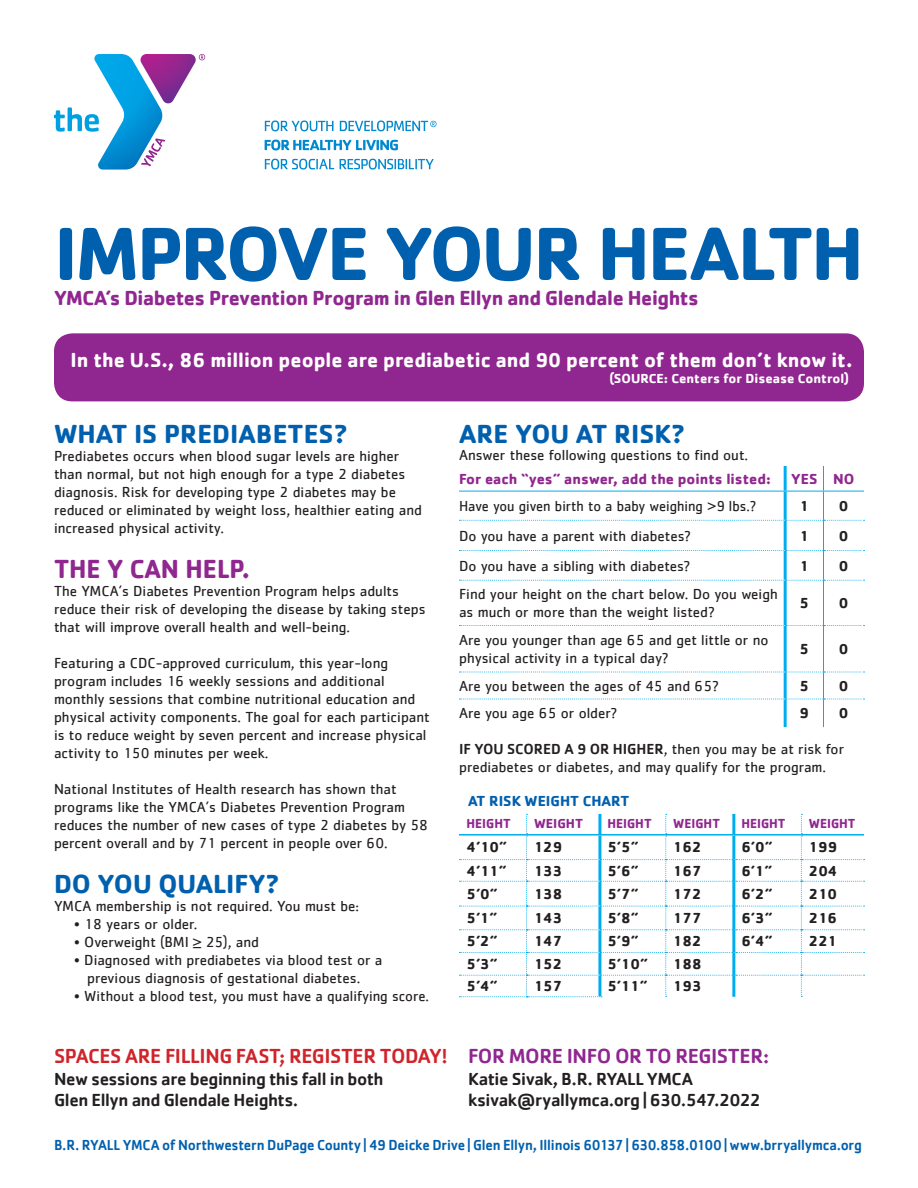
<style>
.page{position:relative;width:918px;height:1188px;background:#fff}
.page>*{position:absolute;margin:0;border:0;box-sizing:border-box;transform-origin:0 0}
.t1{font:700 78px "Cachet";letter-spacing:-.035em;color:#0160ae}
.t2{font:700 27px "Cachet";color:#0160ae}
.t3{font:700 27px "Cachet";color:#90268f;scale:.95 1}
.t4{font:700 21px "Cachet";color:#fff}
.t5{font:700 21px "Cachet";letter-spacing:-.02em;color:#90268f}
.t6{font:500 21px "Cachet";letter-spacing:-.02em;color:#d1232a}
.t7{font:500 21px "Cachet";letter-spacing:-.02em;color:#90268f}
.t8{font:500 18px/21.6px "Cachet";letter-spacing:-.02em;color:#231f20}
.t9{font:15px/18px "Cachet";color:#231f20}
.t10{font:700 15px "Cachet";color:#231f20}
.t11{font:500 15px "Cachet";letter-spacing:-.015em;color:#0160ae;scale:.95 1}
.t12{font:700 15px "Cachet";color:#90268f}
.t13{font:15px "Cachet";color:#231f20;scale:.96 1}
.t14{font:700 15px "Cachet";color:#0160ae}
.t15{font:700 13.5px "Cachet";color:#fff}
.t16{font:700 13.5px "Cachet";color:#90268f;scale:.95 1}
.t17{font:700 13.5px "Cachet";color:#90268f}
.s1{font-weight:500}
</style>
<div class="page">
<svg style="left:54px;top:54px;width:151px;height:116px"></svg>
<svg style="left:265px;top:121px;width:69px;height:10px"></svg>
<svg style="left:265px;top:140px;width:133px;height:10px"></svg>
<svg style="left:265px;top:159px;width:69px;height:11px"></svg>
<svg style="left:340px;top:159px;width:94px;height:11px"></svg>
<svg style="left:340px;top:121px;width:97px;height:10px"></svg>
<div style="left:54px;top:333px;width:810px;height:68px;background:#90268f;border-radius:18px"></div>
<hr style="left:823px;top:581px;width:1px;height:44px;background:#00aeef">
<hr style="left:823px;top:626px;width:1px;height:46px;background:#00aeef">
<hr style="left:784px;top:581px;width:3px;height:44px;background:#00aeef">
<hr style="left:784px;top:626px;width:3px;height:46px;background:#00aeef">
<svg style="left:459px;top:466px;width:406px;height:115px"></svg>
<svg style="left:459px;top:625px;width:406px;height:1px"></svg>
<svg style="left:459px;top:672px;width:406px;height:55px"></svg>
<hr style="left:784px;top:466px;width:3px;height:25px;background:#00aeef">
<svg style="left:459px;top:814px;width:406px;height:183px"></svg>
<h1 class="t1" style="left:54px;top:203px;width:811px">IMPROVE YOUR HEALTH</h1>
<h3 class="t5" style="left:54px;top:285px;width:646px">YMCA’s Diabetes Prevention Program in Glen Ellyn and Glendale Heights</h3>
<h3 class="t4" style="left:70px;top:346px;width:784px">In the U.S., 86 million people are prediabetic and 90 percent of them don’t know it.</h3>
<p class="t15" style="left:609px;top:370px;width:241px">(SOURCE: Centers for Disease Control)</p>
<h2 class="t2" style="left:54px;top:417px;width:295px">WHAT IS PREDIABETES?</h2>
<p class="t9" style="left:54px;top:447px;width:369px">Prediabetes occurs when blood sugar levels are higher than normal, but not high enough for a type 2 diabetes diagnosis. Risk for developing type 2 diabetes may be reduced or eliminated by weight loss, healthier eating and increased physical activity.</p>
<h2 class="t3" style="left:54px;top:552px;width:208px">THE Y CAN HELP.</h2>
<p class="t9" style="left:54px;top:582px;width:373px">The YMCA’s Diabetes Prevention Program helps adults reduce their risk of developing the disease by taking steps that will improve overall health and well-being.</p>
<p class="t9" style="left:54px;top:654px;width:377px">Featuring a CDC-approved curriculum, this year-long program includes 16 weekly sessions and additional monthly sessions that combine nutritional education and physical activity components. The goal for each participant is to reduce weight by seven percent and increase physical activity to 150 minutes per week.</p>
<p class="t9" style="left:54px;top:780px;width:376px">National Institutes of Health research has shown that programs like the YMCA’s Diabetes Prevention Program reduces the number of new cases of type 2 diabetes by 58 percent overall and by 71 percent in people over 60.</p>
<h2 class="t2" style="left:54px;top:867px;width:227px">DO YOU QUALIFY?</h2>
<p class="t9" style="left:54px;top:897px;width:307px">YMCA membership is not required. You must be:</p>
<p class="t9" style="left:74px;top:915px;width:125px">• 18 years or older.</p>
<p class="t9" style="left:74px;top:933px;width:186px">• Overweight (BMI ≥ 25), and</p>
<p class="t9" style="left:87px;top:951px;width:297px;text-indent:-13px">• Diagnosed with prediabetes via blood test or a previous diagnosis of gestational diabetes.</p>
<p class="t9" style="left:74px;top:987px;width:356px">• Without a blood test, you must have a qualifying score.</p>
<h2 class="t2" style="left:459px;top:417px;width:228px">ARE YOU AT RISK?</h2>
<p class="t9" style="left:459px;top:446px;width:291px">Answer these following questions to find out.</p>
<p class="t12" style="left:459px;top:469px;width:313px">For each “yes” answer, add the points listed:</p>
<p class="t12" style="left:791px;top:469px;width:65px">YES NO</p>
<p class="t13" style="left:459px;top:497px;width:312px">Have you given birth to a baby weighing &gt;9 lbs.?</p>
<p class="t10" style="left:800px;top:496px;width:11px">1</p>
<p class="t10" style="left:839px;top:496px;width:11px">0</p>
<p class="t9" style="left:459px;top:526px;width:234px">Do you have a parent with diabetes?</p>
<p class="t10" style="left:800px;top:526px;width:11px">1</p>
<p class="t10" style="left:839px;top:526px;width:11px">0</p>
<p class="t9" style="left:459px;top:556px;width:233px">Do you have a sibling with diabetes?</p>
<p class="t10" style="left:800px;top:556px;width:11px">1</p>
<p class="t10" style="left:839px;top:556px;width:11px">0</p>
<p class="t9" style="left:459px;top:585px;width:320px">Find your height on the chart below. Do you weigh as much or more than the weight listed?</p>
<p class="t10" style="left:800px;top:593px;width:11px">5</p>
<p class="t10" style="left:839px;top:593px;width:11px">0</p>
<p class="t9" style="left:459px;top:631px;width:311px">Are you younger than age 65 and get little or no physical activity in a typical day?</p>
<p class="t10" style="left:800px;top:639px;width:11px">5</p>
<p class="t10" style="left:839px;top:639px;width:11px">0</p>
<p class="t9" style="left:459px;top:676px;width:262px">Are you between the ages of 45 and 65?</p>
<p class="t10" style="left:800px;top:676px;width:11px">5</p>
<p class="t10" style="left:839px;top:676px;width:11px">0</p>
<p class="t9" style="left:459px;top:704px;width:160px">Are you age 65 or older?</p>
<p class="t10" style="left:800px;top:704px;width:11px">9</p>
<p class="t10" style="left:839px;top:704px;width:11px">0</p>
<p class="t9" style="left:459px;top:740px;width:387px"><span class="s1">IF YOU SCORED A 9 OR HIGHER</span>, then you may be at risk for prediabetes or diabetes, and may qualify for the program.</p>
<p class="t14" style="left:468px;top:791px;width:163px">AT RISK WEIGHT CHART</p>
<p class="t16" style="left:466px;top:815px;width:48px">HEIGHT</p>
<p class="t17" style="left:534px;top:815px;width:51px">WEIGHT</p>
<p class="t16" style="left:607px;top:815px;width:48px">HEIGHT</p>
<p class="t16" style="left:673px;top:815px;width:51px">WEIGHT</p>
<p class="t16" style="left:741px;top:815px;width:48px">HEIGHT</p>
<p class="t16" style="left:809px;top:815px;width:51px">WEIGHT</p>
<p class="t10" style="left:466px;top:838px;width:42px">4’10”</p>
<p class="t10" style="left:534px;top:838px;width:30px">129</p>
<p class="t10" style="left:607px;top:838px;width:33px">5’5”</p>
<p class="t10" style="left:673px;top:838px;width:30px">162</p>
<p class="t10" style="left:741px;top:838px;width:33px">6’0”</p>
<p class="t10" style="left:809px;top:838px;width:30px">199</p>
<p class="t10" style="left:466px;top:861px;width:42px">4’11”</p>
<p class="t10" style="left:534px;top:861px;width:30px">133</p>
<p class="t10" style="left:607px;top:861px;width:33px">5’6”</p>
<p class="t10" style="left:673px;top:861px;width:30px">167</p>
<p class="t10" style="left:741px;top:861px;width:32px">6’1”</p>
<p class="t10" style="left:809px;top:861px;width:30px">204</p>
<p class="t10" style="left:466px;top:884px;width:33px">5’0”</p>
<p class="t10" style="left:534px;top:884px;width:30px">138</p>
<p class="t10" style="left:607px;top:884px;width:33px">5’7”</p>
<p class="t10" style="left:673px;top:884px;width:30px">172</p>
<p class="t10" style="left:741px;top:884px;width:33px">6’2”</p>
<p class="t10" style="left:809px;top:884px;width:30px">210</p>
<p class="t10" style="left:466px;top:908px;width:32px">5’1”</p>
<p class="t10" style="left:534px;top:908px;width:30px">143</p>
<p class="t10" style="left:607px;top:908px;width:33px">5’8”</p>
<p class="t10" style="left:673px;top:908px;width:30px">177</p>
<p class="t10" style="left:741px;top:908px;width:33px">6’3”</p>
<p class="t10" style="left:809px;top:908px;width:30px">216</p>
<p class="t10" style="left:466px;top:932px;width:33px">5’2”</p>
<p class="t10" style="left:534px;top:932px;width:30px">147</p>
<p class="t10" style="left:607px;top:932px;width:33px">5’9”</p>
<p class="t10" style="left:673px;top:932px;width:30px">182</p>
<p class="t10" style="left:741px;top:932px;width:33px">6’4”</p>
<p class="t10" style="left:809px;top:932px;width:30px">221</p>
<p class="t10" style="left:466px;top:954px;width:33px">5’3”</p>
<p class="t10" style="left:534px;top:954px;width:30px">152</p>
<p class="t10" style="left:607px;top:954px;width:42px">5’10”</p>
<p class="t10" style="left:673px;top:954px;width:30px">188</p>
<p class="t10" style="left:466px;top:976px;width:33px">5’4”</p>
<p class="t10" style="left:534px;top:976px;width:30px">157</p>
<p class="t10" style="left:607px;top:976px;width:42px">5’11”</p>
<p class="t10" style="left:673px;top:976px;width:30px">193</p>
<h3 class="t6" style="left:54px;top:1043px;width:395px">SPACES ARE FILLING FAST; REGISTER TODAY!</h3>
<p class="t8" style="left:54px;top:1068px;width:331px">New sessions are beginning this fall in both<br>Glen Ellyn and Glendale Heights.</p>
<h3 class="t7" style="left:468px;top:1043px;width:303px">FOR MORE INFO OR TO REGISTER:</h3>
<p class="t8" style="left:468px;top:1068px;width:295px">Katie Sivak, B.R. RYALL YMCA ksivak@ryallymca.org | 630.547.2022</p>
<p class="t11" style="left:54px;top:1136px;width:852px">B.R. RYALL YMCA of Northwestern DuPage County | 49 Deicke Drive | Glen Ellyn, Illinois 60137 | 630.858.0100 | www.brryallymca.org</p>
</div>
